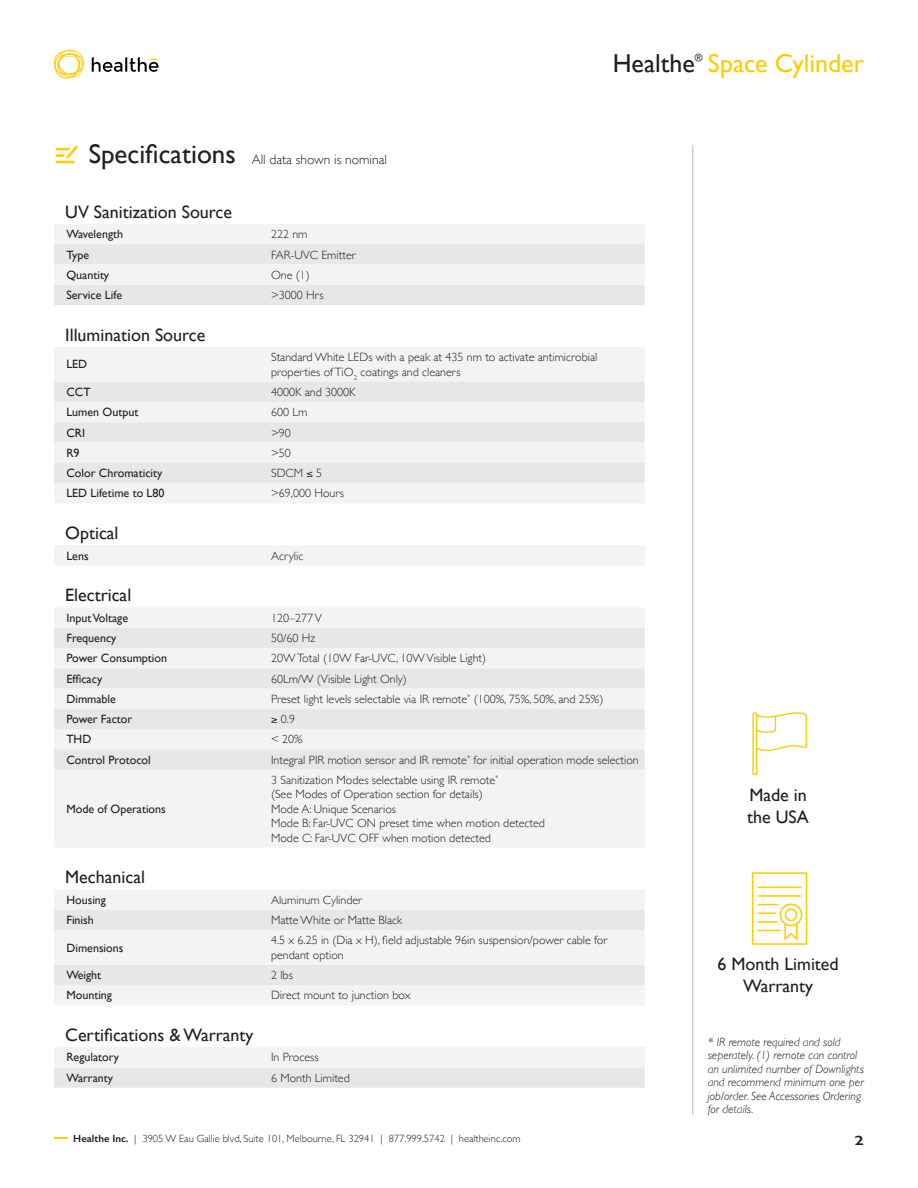
<style>
.page{position:relative;width:918px;height:1188px;background:#fff}
.page>*{position:absolute;margin:0;border:0;box-sizing:border-box;transform-origin:0 0}
.t1{font:27px "Gill Sans";color:#231f20}
.t2{font:25.95px "Gill Sans";color:#ffcb02}
.t3{font:25.95px "Gill Sans";color:#231f20}
.t4{font:18px "Gill Sans";color:#231f20}
.t5{font:300 13.5px "Gill Sans";color:#231f20}
.t6{font:600 13.5px "Gill Sans";color:#231f20;scale:1.33 1}
.t7{font:300 12px/14.4px "Gill Sans";color:#231f20}
.t8{font:12px "Gill Sans";color:#231f20}
.t9{font:italic 300 12px/13.5px "Gill Sans";color:#231f20}
.t10{font:300 10.5px "Gill Sans";color:#231f20}
.t11{font:10.5px "Gill Sans";color:#231f20}
.s1{font-weight:600}
</style>
<div class="page">
<svg style="left:54px;top:1137px;width:13px;height:2px"></svg>
<svg style="left:92px;top:57px;width:67px;height:15px"></svg>
<svg style="left:54px;top:50px;width:30px;height:29px"></svg>
<hr style="left:55px;top:161px;width:20px;height:2px;background:#ffcb02">
<svg style="left:55px;top:146px;width:23px;height:13px"></svg>
<hr style="left:692px;top:145px;width:1px;height:970px;background:#b6b7bb">
<svg style="left:752px;top:712px;width:55px;height:63px"></svg>
<svg style="left:752px;top:872px;width:55px;height:73px"></svg>
<svg style="left:54px;top:224px;width:591px;height:81px"></svg>
<svg style="left:54px;top:347px;width:591px;height:156px"></svg>
<div style="left:54px;top:546px;width:590px;height:19px;background:#f2f3f4"></div>
<svg style="left:54px;top:608px;width:591px;height:162px"></svg>
<div style="left:54px;top:770px;width:590px;height:77px;background:#f2f3f4"></div>
<div style="left:54px;top:890px;width:591px;height:20px;background:#f2f3f4"></div>
<div style="left:54px;top:910px;width:591px;height:75px;background:#e6e7e9"></div>
<div style="left:54px;top:930px;width:591px;height:35px;background:#f2f3f4"></div>
<div style="left:54px;top:985px;width:590px;height:20px;background:#f2f3f4"></div>
<div style="left:54px;top:1047px;width:591px;height:41px;background:#eeeff0"></div>
<p class="t1" style="left:89px;top:138px;width:149px">Specifications</p>
<p class="t5" style="left:252px;top:149px;width:137px">All data shown is nominal</p>
<h2 class="t3" style="left:613px;top:48px;width:84px">Healthe</h2>
<p class="t11" style="left:695px;top:52px;width:9px">®</p>
<h2 class="t2" style="left:708px;top:48px;width:158px">Space Cylinder</h2>
<p class="t4" style="left:65px;top:201px;width:168px">UV Sanitization Source</p>
<p class="t8" style="left:66px;top:227px;width:58px">Wavelength</p>
<p class="t7" style="left:271px;top:227px;width:38px">222 nm</p>
<p class="t8" style="left:66px;top:247px;width:24px">Type</p>
<p class="t7" style="left:271px;top:247px;width:86px">FAR-UVC Emitter</p>
<p class="t8" style="left:66px;top:268px;width:44px">Quantity</p>
<p class="t7" style="left:271px;top:267px;width:40px">One (1)</p>
<p class="t8" style="left:66px;top:288px;width:57px">Service Life</p>
<p class="t7" style="left:271px;top:287px;width:54px">&gt;3000 Hrs</p>
<p class="t4" style="left:65px;top:324px;width:142px">Illumination Source</p>
<p class="t8" style="left:66px;top:357px;width:22px">LED</p>
<p class="t7" style="left:271px;top:350px;width:328px">Standard White LEDs with a peak at 435 nm to activate antimicrobial properties of TiO<sub>2</sub> coatings and cleaners</p>
<p class="t8" style="left:66px;top:385px;width:26px">CCT</p>
<p class="t7" style="left:271px;top:384px;width:86px">4000K and 3000K</p>
<p class="t8" style="left:66px;top:405px;width:74px">Lumen Output</p>
<p class="t7" style="left:271px;top:405px;width:38px">600 Lm</p>
<p class="t8" style="left:66px;top:425px;width:20px">CRI</p>
<p class="t7" style="left:271px;top:425px;width:21px">&gt;90</p>
<p class="t8" style="left:66px;top:446px;width:15px">R9</p>
<p class="t7" style="left:271px;top:445px;width:21px">&gt;50</p>
<p class="t8" style="left:66px;top:466px;width:98px">Color Chromaticity</p>
<p class="t7" style="left:271px;top:465px;width:53px">SDCM ≤ 5</p>
<p class="t8" style="left:66px;top:486px;width:100px">LED Lifetime to L80</p>
<p class="t7" style="left:271px;top:486px;width:75px">&gt;69,000 Hours</p>
<p class="t4" style="left:65px;top:523px;width:55px">Optical</p>
<p class="t8" style="left:66px;top:548px;width:24px">Lens</p>
<p class="t7" style="left:271px;top:548px;width:34px">Acrylic</p>
<p class="t4" style="left:65px;top:585px;width:68px">Electrical</p>
<p class="t8" style="left:66px;top:611px;width:63px">Input Voltage</p>
<p class="t7" style="left:271px;top:610px;width:52px">120–277 V</p>
<p class="t8" style="left:66px;top:631px;width:52px">Frequency</p>
<p class="t7" style="left:271px;top:630px;width:46px">50/60 Hz</p>
<p class="t8" style="left:66px;top:651px;width:102px">Power Consumption</p>
<p class="t7" style="left:271px;top:651px;width:217px">20W Total (10W Far-UVC, 10W Visible Light)</p>
<p class="t8" style="left:66px;top:671px;width:37px">Efficacy</p>
<p class="t7" style="left:271px;top:671px;width:137px">60Lm/W (Visible Light Only)</p>
<p class="t8" style="left:66px;top:692px;width:51px">Dimmable</p>
<p class="t7" style="left:271px;top:691px;width:334px">Preset light levels selectable via IR remote<sup>*</sup> (100%, 75%, 50%, and 25%)</p>
<p class="t8" style="left:66px;top:712px;width:67px">Power Factor</p>
<p class="t7" style="left:271px;top:711px;width:26px">≥ 0.9</p>
<p class="t8" style="left:66px;top:732px;width:26px">THD</p>
<p class="t7" style="left:271px;top:732px;width:33px">&lt; 20%</p>
<p class="t8" style="left:66px;top:753px;width:86px">Control Protocol</p>
<p class="t7" style="left:271px;top:752px;width:369px">Integral PIR motion sensor and IR remote<sup>*</sup> for initial operation mode selection</p>
<p class="t8" style="left:66px;top:802px;width:101px">Mode of Operations</p>
<p class="t7" style="left:271px;top:772px;width:229px">3 Sanitization Modes selectable using IR remote<sup>* </sup>(See Modes of Operation section for details)</p>
<p class="t7" style="left:271px;top:801px;width:127px">Mode A: Unique Scenarios</p>
<p class="t7" style="left:271px;top:816px;width:275px">Mode B: Far-UVC ON preset time when motion detected</p>
<p class="t7" style="left:271px;top:830px;width:221px">Mode C: Far-UVC OFF when motion detected</p>
<p class="t4" style="left:65px;top:867px;width:81px">Mechanical</p>
<p class="t8" style="left:66px;top:893px;width:41px">Housing</p>
<p class="t7" style="left:271px;top:892px;width:93px">Aluminum Cylinder</p>
<p class="t8" style="left:66px;top:913px;width:29px">Finish</p>
<p class="t7" style="left:271px;top:912px;width:133px">Matte White or Matte Black</p>
<p class="t8" style="left:66px;top:940px;width:59px">Dimensions</p>
<p class="t7" style="left:271px;top:933px;width:338px">4.5 x 6.25 in (Dia x H), field adjustable 96in suspension/power cable for pendant option</p>
<p class="t8" style="left:66px;top:968px;width:36px">Weight</p>
<p class="t7" style="left:271px;top:967px;width:23px">2 lbs</p>
<p class="t8" style="left:66px;top:988px;width:47px">Mounting</p>
<p class="t7" style="left:271px;top:988px;width:141px">Direct mount to junction box</p>
<p class="t4" style="left:65px;top:1024px;width:190px">Certifications &amp; Warranty</p>
<p class="t8" style="left:66px;top:1050px;width:54px">Regulatory</p>
<p class="t7" style="left:271px;top:1050px;width:49px">In Process</p>
<p class="t8" style="left:66px;top:1071px;width:48px">Warranty</p>
<p class="t7" style="left:271px;top:1070px;width:80px">6 Month Limited</p>
<p class="t4" style="left:749px;top:785px;width:59px">Made in</p>
<p class="t4" style="left:747px;top:806px;width:63px">the USA</p>
<p class="t4" style="left:717px;top:954px;width:123px">6 Month Limited</p>
<p class="t4" style="left:743px;top:975px;width:72px">Warranty</p>
<p class="t9" style="left:708px;top:1035px;width:158px">* IR remote required and sold seperately. (1) remote can control an unlimited number of Downlights and recommend minimum one per job/order. See Accessories Ordering for details.</p>
<p class="t10" style="left:73px;top:1130px;width:449px"><span class="s1">Healthe Inc.</span> | 3905 W Eau Gallie blvd, Suite 101, Melbourne, FL 32941 | 877.999.5742 | healtheinc.com</p>
<p class="t6" style="left:854px;top:1132px;width:9px">2</p>
</div>
